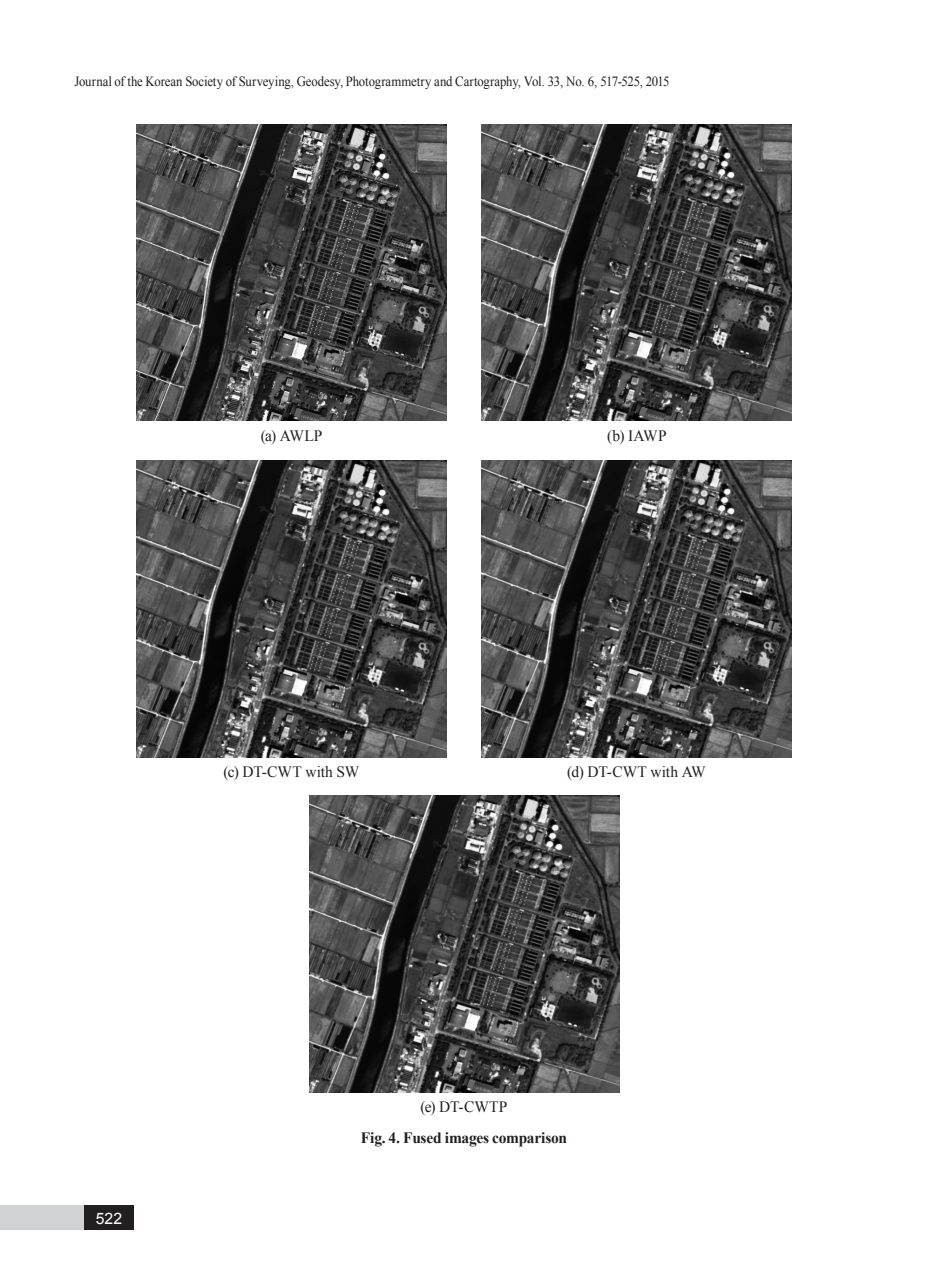
<style>
.page{position:relative;width:928px;height:1280px;background:#fff}
.page>*{position:absolute;margin:0;border:0;box-sizing:border-box;transform-origin:0 0}
.본문새로{font:15.75px "Times New Roman";color:#231f20}
.그림제목{font:700 15.75px "Times New Roman";letter-spacing:-.015em;color:#231f20}
.t1{font:15.75px "Arial";color:#fff}
.t2{font:14px "Times New Roman";letter-spacing:-.01em;color:#231f20;scale:.91 1}
</style>
<div class="page">
<div style="left:0;top:1205px;width:134px;height:25px;background:#d1d2d4"></div>
<div style="left:84px;top:1205px;width:50px;height:25px;background:#231f20"></div>
<img style="left:137px;top:124px;width:309px;height:297px">
<img style="left:481px;top:124px;width:310px;height:297px">
<img style="left:137px;top:460px;width:309px;height:297px">
<img style="left:481px;top:460px;width:310px;height:297px">
<img style="left:309px;top:795px;width:310px;height:297px">
<p class="t2" style="left:74px;top:72px;width:655px">Journal of the Korean Society of Surveying, Geodesy, Photogrammetry and Cartography, Vol. 33, No. 6, 517-525, 2015</p>
<p class="본문새로" style="left:261px;top:425px;width:63px">(a) AWLP</p>
<p class="본문새로" style="left:607px;top:425px;width:61px">(b) IAWP</p>
<p class="본문새로" style="left:224px;top:761px;width:137px">(c) DT-CWT with SW</p>
<p class="본문새로" style="left:567px;top:761px;width:140px">(d) DT-CWT with AW</p>
<p class="본문새로" style="left:420px;top:1096px;width:88px">(e) DT-CWTP</p>
<p class="t1" style="left:96px;top:1208px;width:28px">522</p>
<p class="그림제목" style="left:361px;top:1126px;width:208px">Fig. 4. Fused images comparison</p>
</div>
